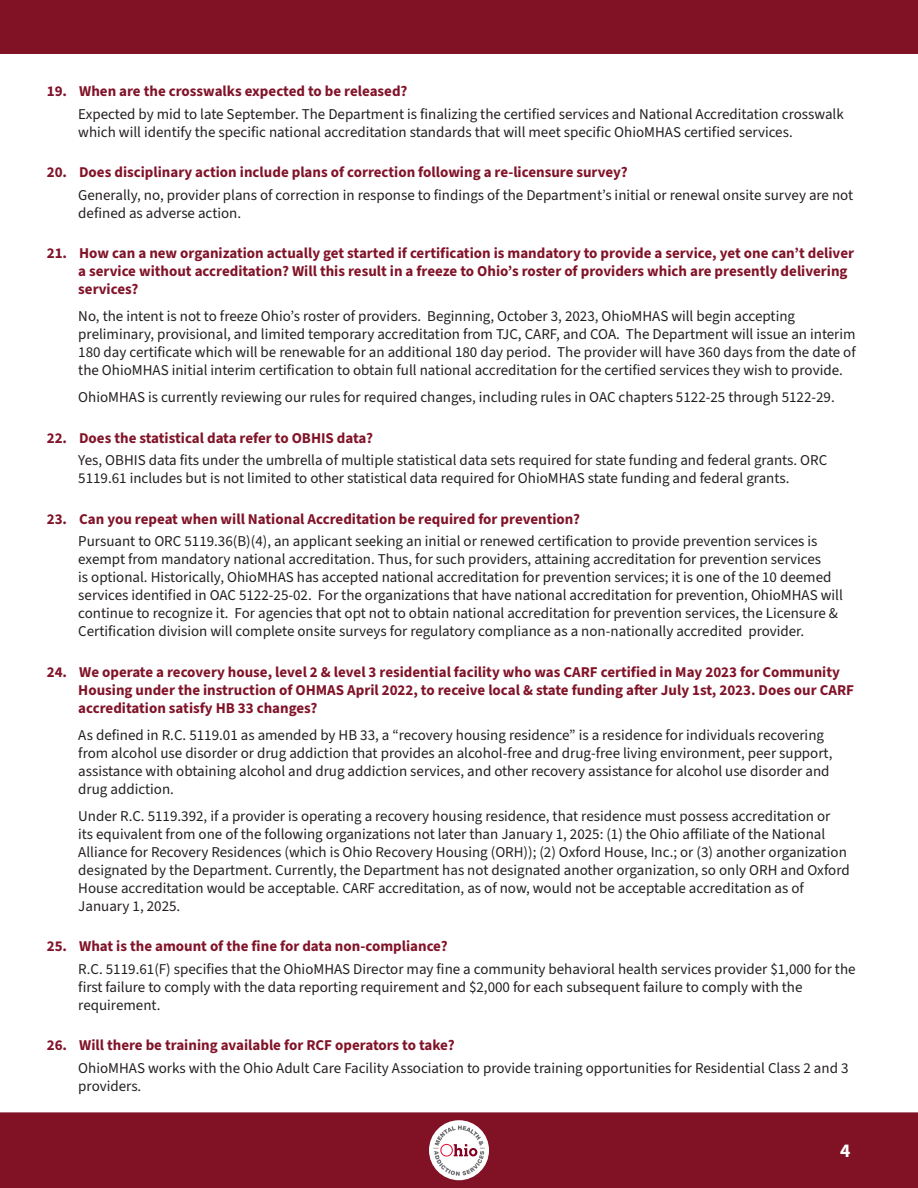
<style>
.page{position:relative;width:918px;height:1188px;background:#fff}
.page>*{position:absolute;margin:0;border:0;box-sizing:border-box;transform-origin:0 0}
.t1{font:700 19.5px "Source Sans 3";color:#fff}
.t2{font:15px/18px "Source Sans 3";color:#231f20}
.t3{font:700 15px/18px "Source Sans 3";color:#811328}
</style>
<div class="page">
<div style="left:1px;top:1px;width:916px;height:52px;background:#811225"></div>
<div style="left:0;top:0;width:918px;height:54px;border:2px solid #811225"></div>
<div style="left:1px;top:1113px;width:916px;height:74px;background:#811225"></div>
<div style="left:0;top:1112px;width:918px;height:76px;border:2px solid #811225"></div>
<div style="left:429px;top:1120px;width:60px;height:60px;background:#fff;border-radius:50%"></div>
<svg style="left:434px;top:1125px;width:51px;height:51px"></svg>
<p class="t3" style="left:47px;top:82px;width:362px">19. When are the crosswalks expected to be released?</p>
<p class="t2" style="left:78px;top:105px;width:767px">Expected by mid to late September. The Department is finalizing the certified services and National Accreditation crosswalk which will identify the specific national accreditation standards that will meet specific OhioMHAS certified services.</p>
<p class="t3" style="left:47px;top:163px;width:583px">20. Does disciplinary action include plans of correction following a re-licensure survey?</p>
<p class="t2" style="left:78px;top:186px;width:776px">Generally, no, provider plans of correction in response to findings of the Department’s initial or renewal onsite survey are not defined as adverse action.</p>
<p class="t3" style="left:78px;top:244px;width:777px;text-indent:-32px">21. How can a new organization actually get started if certification is mandatory to provide a service, yet one can’t deliver a service without accreditation? Will this result in a freeze to Ohio’s roster of providers which are presently delivering services?</p>
<p class="t2" style="left:78px;top:307px;width:779px">No, the intent is not to freeze Ohio’s roster of providers. Beginning, October 3, 2023, OhioMHAS will begin accepting preliminary, provisional, and limited temporary accreditation from TJC, CARF, and COA. The Department will issue an interim 180 day certificate which will be renewable for an additional 180 day period. The provider will have 360 days from the date of the OhioMHAS initial interim certification to obtain full national accreditation for the certified services they wish to provide.</p>
<p class="t2" style="left:78px;top:388px;width:758px">OhioMHAS is currently reviewing our rules for required changes, including rules in OAC chapters 5122-25 through 5122-29.</p>
<p class="t3" style="left:47px;top:428px;width:328px">22. Does the statistical data refer to OBHIS data?</p>
<p class="t2" style="left:78px;top:451px;width:750px">Yes, OBHIS data fits under the umbrella of multiple statistical data sets required for state funding and federal grants. ORC<br>5119.61 includes but is not limited to other statistical data required for OhioMHAS state funding and federal grants.</p>
<p class="t3" style="left:47px;top:509px;width:535px">23. Can you repeat when will National Accreditation be required for prevention?</p>
<p class="t2" style="left:78px;top:532px;width:766px">Pursuant to ORC 5119.36(B)(4), an applicant seeking an initial or renewed certification to provide prevention services is exempt from mandatory national accreditation. Thus, for such providers, attaining accreditation for prevention services<br>is optional. Historically, OhioMHAS has accepted national accreditation for prevention services; it is one of the 10 deemed services identified in OAC 5122-25-02. For the organizations that have national accreditation for prevention, OhioMHAS will continue to recognize it. For agencies that opt not to obtain national accreditation for prevention services, the Licensure &amp; Certification division will complete onsite surveys for regulatory compliance as a non-nationally accredited provider.</p>
<p class="t3" style="left:78px;top:662px;width:777px;text-indent:-32px">24. We operate a recovery house, level 2 &amp; level 3 residential facility who was CARF certified in May 2023 for Community<br>Housing under the instruction of OHMAS April 2022, to receive local &amp; state funding after July 1st, 2023. Does our CARF accreditation satisfy HB 33 changes?</p>
<p class="t2" style="left:78px;top:726px;width:756px">As defined in R.C. 5119.01 as amended by HB 33, a “recovery housing residence” is a residence for individuals recovering from alcohol use disorder or drug addiction that provides an alcohol-free and drug-free living environment, peer support, assistance with obtaining alcohol and drug addiction services, and other recovery assistance for alcohol use disorder and drug addiction.</p>
<p class="t2" style="left:78px;top:807px;width:773px">Under R.C. 5119.392, if a provider is operating a recovery housing residence, that residence must possess accreditation or<br>its equivalent from one of the following organizations not later than January 1, 2025: (1) the Ohio affiliate of the National Alliance for Recovery Residences (which is Ohio Recovery Housing (ORH)); (2) Oxford House, Inc.; or (3) another organization designated by the Department. Currently, the Department has not designated another organization, so only ORH and Oxford House accreditation would be acceptable. CARF accreditation, as of now, would not be acceptable accreditation as of January 1, 2025.</p>
<p class="t3" style="left:47px;top:937px;width:402px">25. What is the amount of the fine for data non-compliance?</p>
<p class="t2" style="left:78px;top:960px;width:779px">R.C. 5119.61(F) specifies that the OhioMHAS Director may fine a community behavioral health services provider $1,000 for the first failure to comply with the data reporting requirement and $2,000 for each subsequent failure to comply with the requirement.</p>
<p class="t3" style="left:47px;top:1036px;width:409px">26. Will there be training available for RCF operators to take?</p>
<p class="t2" style="left:78px;top:1059px;width:772px">OhioMHAS works with the Ohio Adult Care Facility Association to provide training opportunities for Residential Class 2 and 3 providers.</p>
<p class="t1" style="left:840px;top:1138px;width:12px">4</p>
</div>
